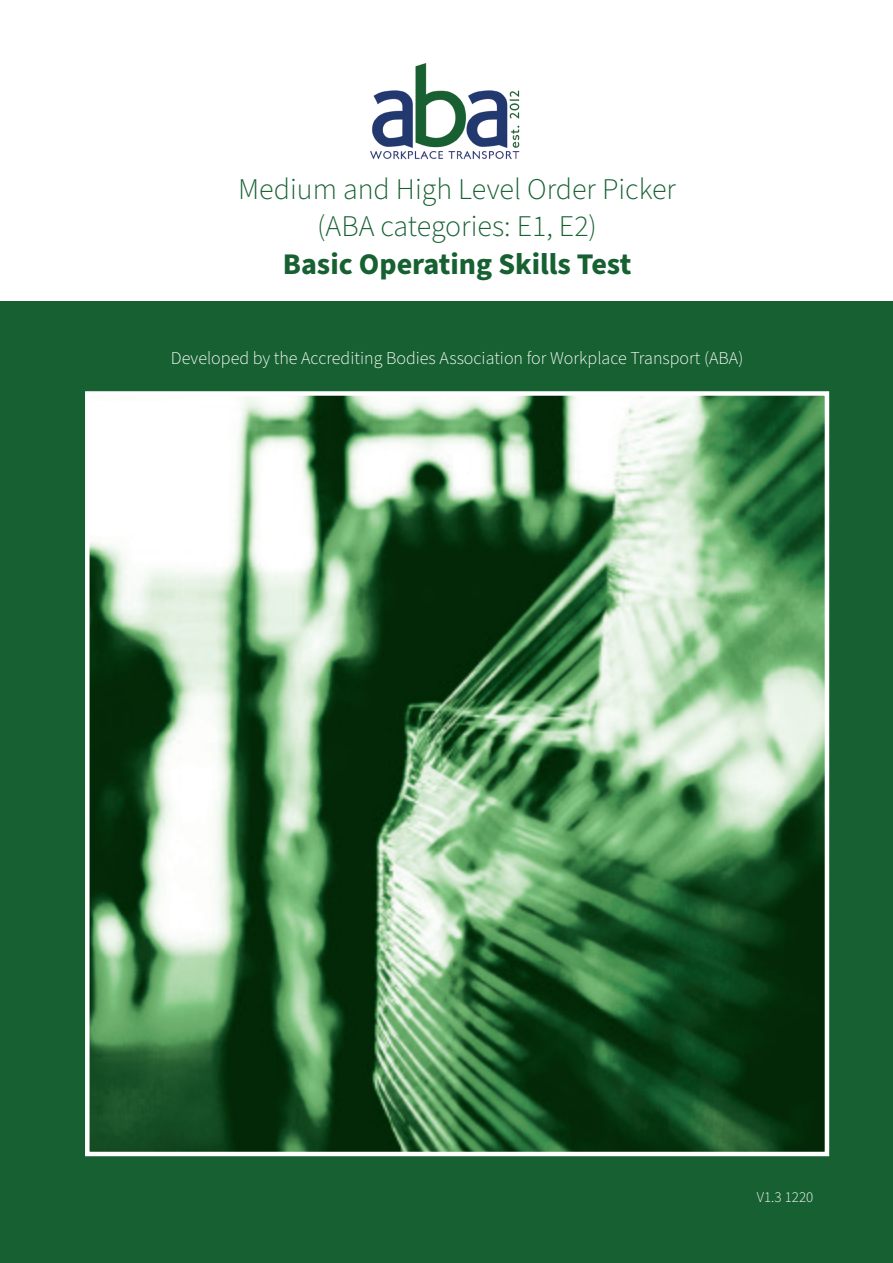
<style>
.page{position:relative;width:893px;height:1263px;background:#fff}
.page>*{position:absolute;margin:0;border:0;box-sizing:border-box;transform-origin:0 0}
.Heading_2{font:300 30px "Source Sans Pro";color:#166031}
.Heading_1{font:700 30px "Source Sans Pro";color:#166031}
.Heading_1-2{font:300 18px "Source Sans Pro";color:#fff}
.t1{font:300 15px "Source Sans Pro";color:#fff}
</style>
<div class="page">
<div style="left:0;top:302px;width:893px;height:961px;background:#166031"></div>
<img style="left:371px;top:64px;width:149px;height:96px">
<img style="left:90px;top:396px;width:734px;height:755px">
<div style="left:85px;top:391px;width:744px;height:765px;border:4px solid #fff"></div>
<p class="Heading_2" style="left:238px;top:169px;width:439px">Medium and High Level Order Picker</p>
<p class="Heading_2" style="left:317px;top:206px;width:281px">(ABA categories: E1, E2)</p>
<p class="Heading_1" style="left:283px;top:243px;width:350px">Basic Operating Skills Test</p>
<p class="Heading_1-2" style="left:171px;top:346px;width:574px">Developed by the Accrediting Bodies Association for Workplace Transport (ABA)</p>
<p class="t1" style="left:757px;top:1187px;width:58px">V1.3 1220</p>
</div>
